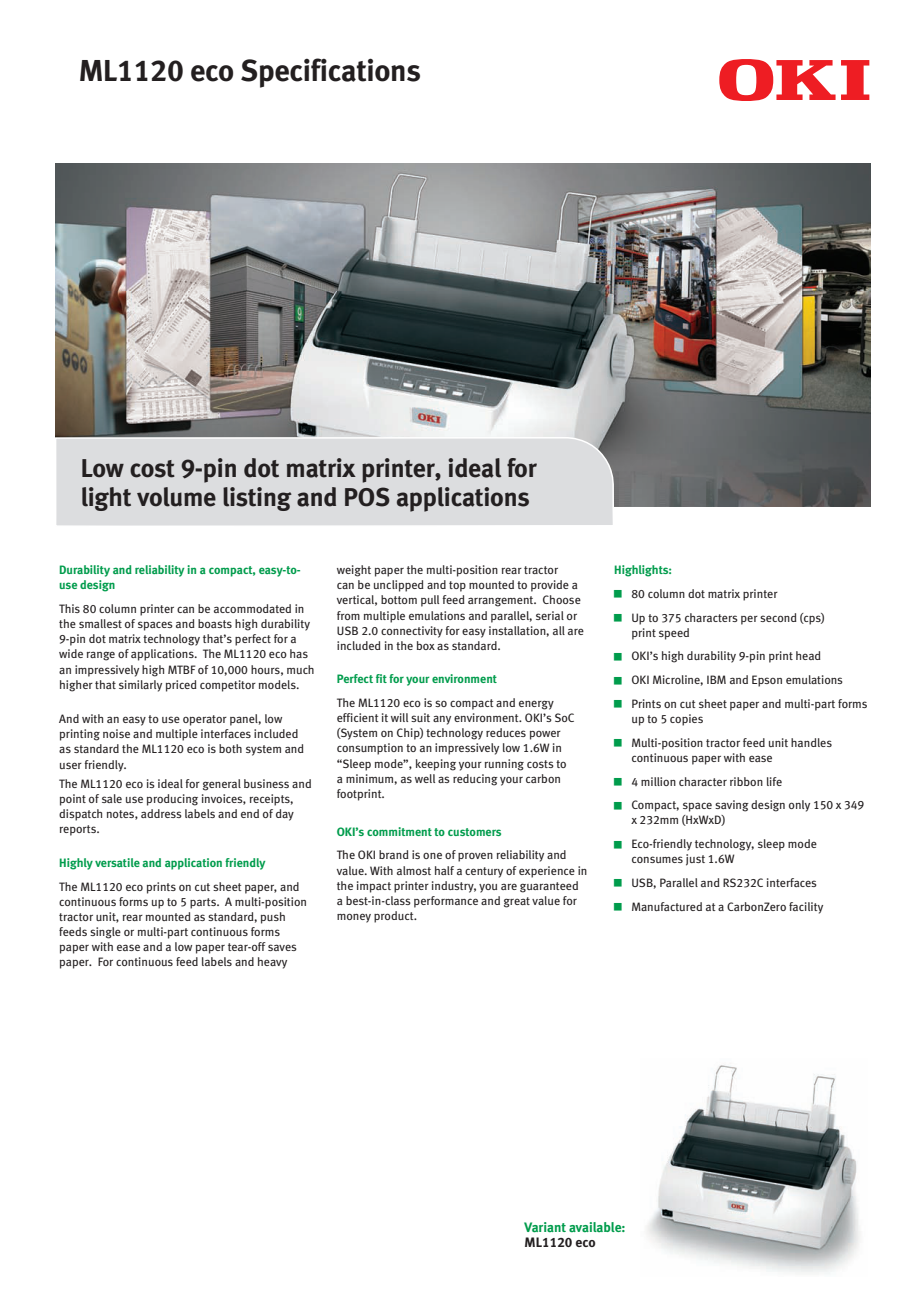
<style>
.page{position:relative;width:919px;height:1289px;background:#fff}
.page>*{position:absolute;margin:0;border:0;box-sizing:border-box;transform-origin:0 0}
.t1{font:30.3px "Meta Bold CE Lf";letter-spacing:-.01em;color:#231f20}
.t2{font:25.65px/28.8px "Meta Bold CE Lf";letter-spacing:-.01em;color:#231f20}
.t3{font:13.65px "Meta Bold CE Lf";color:#009c4c}
.t4{font:13.65px "Meta Bold CE Lf";color:#231f20}
.t5{font:12.15px/15.1px "Meta Book CELF";color:#231f20}
.t6{font:12.15px/15.1px "Meta Bold CE Lf";color:#009c4c}
</style>
<div class="page">
<img style="left:56px;top:163px;width:814px;height:343px">
<img style="left:646px;top:1065px;width:214px;height:209px">
<div style="left:55px;top:436px;width:560px;height:90px;background:#dcdddf"></div>
<svg style="left:841px;top:60px;width:28px;height:40px"></svg>
<svg style="left:719px;top:59px;width:116px;height:42px"></svg>
<h1 class="t1" style="left:79px;top:51px;width:344px">ML1120 eco Specifications</h1>
<h2 class="t2" style="left:81px;top:453px;width:457px">Low cost 9-pin dot matrix printer, ideal for light volume listing and POS applications</h2>
<p class="t6" style="left:59px;top:562px;width:243px">Durability and reliability in a compact, easy-to&shy;use design</p>
<p class="t5" style="left:59px;top:601px;width:257px">This 80 column printer can be accommodated in the smallest of spaces and boasts high durability 9-pin dot matrix technology that’s perfect for a wide range of applications. The ML1120 eco has an impressively high MTBF of 10,000 hours, much higher that similarly priced competitor models.</p>
<p class="t5" style="left:59px;top:711px;width:246px">And with an easy to use operator panel, low printing noise and multiple interfaces included as standard the ML1120 eco is both system and user friendly.</p>
<p class="t5" style="left:59px;top:776px;width:254px">The ML1120 eco is ideal for general business and point of sale use producing invoices, receipts, dispatch notes, address labels and end of day reports.</p>
<p class="t6" style="left:59px;top:855px;width:208px">Highly versatile and application friendly</p>
<p class="t5" style="left:59px;top:878px;width:249px">The ML1120 eco prints on cut sheet paper, and continuous forms up to 5 parts. A multi-position tractor unit, rear mounted as standard, push feeds single or multi-part continuous forms paper with ease and a low paper tear-off saves paper. For continuous feed labels and heavy</p>
<p class="t5" style="left:337px;top:562px;width:249px">weight paper the multi-position rear tractor<br>can be unclipped and top mounted to provide a vertical, bottom pull feed arrangement. Choose from multiple emulations and parallel, serial or USB 2.0 connectivity for easy installation, all are included in the box as standard.</p>
<p class="t6" style="left:337px;top:671px;width:162px">Perfect fit for your environment</p>
<p class="t5" style="left:337px;top:695px;width:239px">The ML1120 eco is so compact and energy efficient it will suit any environment. OKI’s SoC (System on Chip) technology reduces power consumption to an impressively low 1.6W in “Sleep mode”, keeping your running costs to a minimum, as well as reducing your carbon footprint.</p>
<p class="t6" style="left:337px;top:824px;width:166px">OKI’s commitment to customers</p>
<p class="t5" style="left:337px;top:847px;width:252px">The OKI brand is one of proven reliability and value. With almost half a century of experience in the impact printer industry, you are guaranteed a best-in-class performance and great value for money product.</p>
<p class="t6" style="left:614px;top:562px;width:59px">Highlights:</p>
<p class="t5" style="left:631px;top:582px;width:195px;line-height:23.7px">80 column dot matrix printer<br>Up to 375 characters per second (cps)</p>
<p class="t5" style="left:631px;top:620px;width:238px;line-height:23.7px">print speed<br>OKI’s high durability 9-pin print head<br>OKI Microline, IBM and Epson emulations Prints on cut sheet paper and multi-part forms</p>
<p class="t5" style="left:631px;top:707px;width:202px;line-height:23.7px">up to 5 copies<br>Multi-position tractor feed unit handles</p>
<p class="t5" style="left:631px;top:745px;width:234px;line-height:23.7px">continuous paper with ease<br>4 million character ribbon life<br>Compact, space saving design only 150 x 349</p>
<p class="t5" style="left:631px;top:808px;width:187px;line-height:23.7px">x 232mm (HxWxD)<br>Eco-friendly technology, sleep mode</p>
<p class="t5" style="left:631px;top:847px;width:193px;line-height:23.7px">consumes just 1.6W<br>USB, Parallel and RS232C interfaces<br>Manufactured at a CarbonZero facility</p>
<p class="t3" style="left:524px;top:1218px;width:102px">Variant available:</p>
<p class="t4" style="left:524px;top:1233px;width:73px">ML1120 eco</p>
</div>
